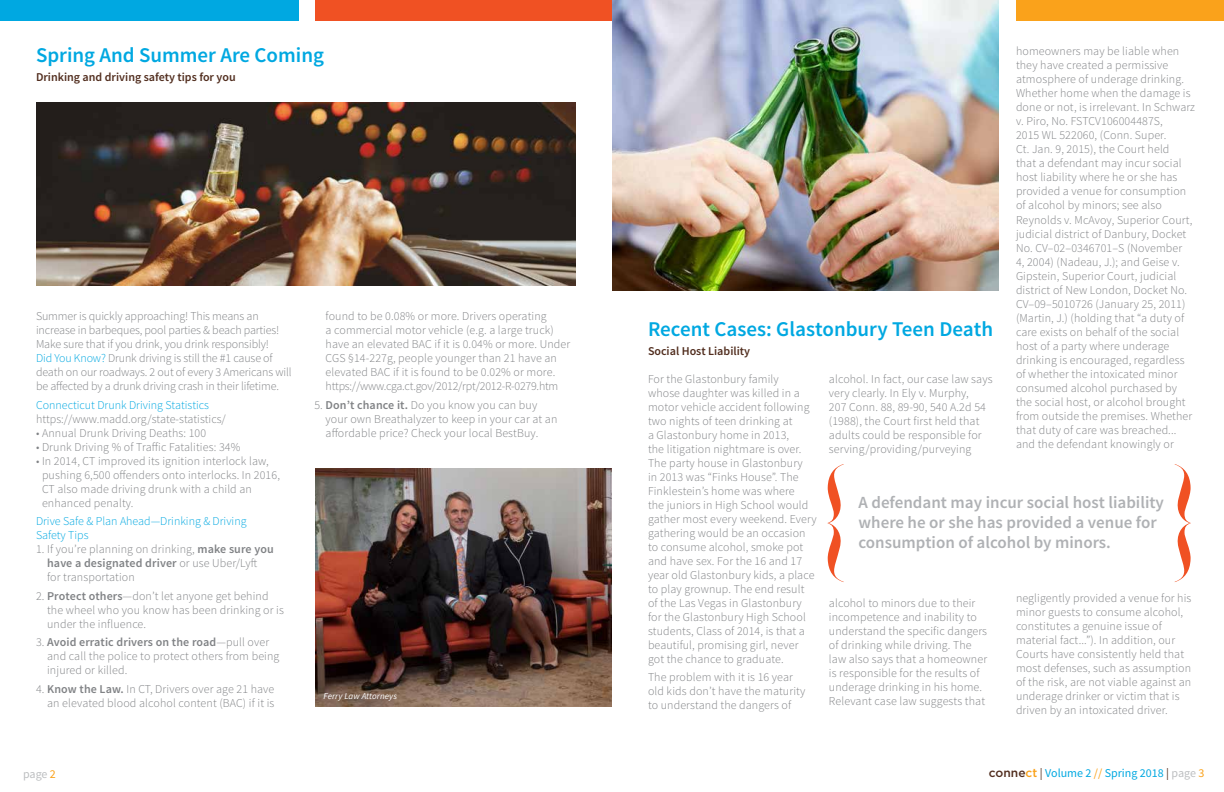
<style>
.page{position:relative;width:1224px;height:792px;background:#fff}
.page>*{position:absolute;margin:0;border:0;box-sizing:border-box;transform-origin:0 0}
.t1{font:600 21px "Source Sans Pro";color:#00a8e1}
.t2{font:600 17px/20px "Source Sans Pro";color:#afb1b4}
.t3{font:300 12px/14px "Source Sans Pro";letter-spacing:.01em;color:#808285}
.t4{font:300 12px/14px "Source Sans Pro";letter-spacing:-.01em;color:#808285}
.t5{font:300 12px/14px "Source Sans Pro";color:#00a8e1}
.t6{font:600 12px "Source Sans Pro";color:#512d1e}
.t7{font:12px "Source Sans Pro";color:#00a8e1}
.t8{font:12px "Source Sans Pro";color:#bcbec0}
.t9{font:italic 9px "Source Sans Pro";letter-spacing:.01em;color:#fff}
.s1{color:#00a8e1}
.s2{font-weight:600}
.s3{color:#faa21b}
.s4{font-family:"Gotham";font-weight:500;color:#512d1e}
.s5{font-family:"Gotham";font-weight:500;color:#faa21b}
.s6{color:#512d1e}
.s7{color:#bcbec0}
</style>
<div class="page">
<img style="left:612px;top:0;width:387px;height:291px">
<div style="left:316px;top:0;width:296px;height:20px;background:#f05123"></div>
<div style="left:1016px;top:0;width:208px;height:20px;background:#faa21b"></div>
<div style="left:0;top:0;width:298px;height:20px;background:#00a8e1"></div>
<img style="left:36px;top:102px;width:540px;height:183px">
<img style="left:315px;top:468px;width:297px;height:238px">
<svg style="left:1175px;top:464px;width:16px;height:118px"></svg>
<svg style="left:827px;top:464px;width:17px;height:118px"></svg>
<h1 class="t1" style="left:36px;top:42px;width:290px">Spring And Summer Are Coming</h1>
<p class="t6" style="left:36px;top:69px;width:201px">Drinking and driving safety tips for you</p>
<p class="t4" style="left:36px;top:309px;width:257px">Summer is quickly approaching! This means an increase in barbeques, pool parties &amp; beach parties!<br>Make sure that if you drink, you drink responsibly!<br><span class="s1">Did You Know?</span> Drunk driving is still the #1 cause of death on our roadways. 2 out of every 3 Americans will be affected by a drunk driving crash in their lifetime.</p>
<p class="t5" style="left:36px;top:398px;width:175px">Connecticut Drunk Driving Statistics</p>
<p class="t3" style="left:36px;top:412px;width:191px">https://www.madd.org/state-statistics/</p>
<p class="t3" style="left:36px;top:426px;width:172px">• Annual Drunk Driving Deaths: 100</p>
<p class="t3" style="left:36px;top:440px;width:206px">• Drunk Driving % of Traffic Fatalities: 34%</p>
<p class="t3" style="left:42px;top:454px;width:240px;text-indent:-6px">• In 2014, CT improved its ignition interlock law, pushing 6,500 offenders onto interlocks. In 2016, CT also made driving drunk with a child an enhanced penalty.</p>
<p class="t5" style="left:36px;top:514px;width:212px">Drive Safe &amp; Plan Ahead—Drinking &amp; Driving<br>Safety Tips</p>
<p class="t3" style="left:47px;top:542px;width:228px;text-indent:-11px">1. If you’re planning on drinking, <span class="s2">make sure you have a designated driver</span> or use Uber/Lyft for transportation</p>
<p class="t3" style="left:47px;top:589px;width:238px;text-indent:-11px">2. <span class="s2">Protect others</span>—don’t let anyone get behind the wheel who you know has been drinking or is under the influence.</p>
<p class="t3" style="left:47px;top:635px;width:234px;text-indent:-11px">3. <span class="s2">Avoid erratic drivers on the road</span>—pull over and call the police to protect others from being injured or killed.</p>
<p class="t3" style="left:36px;top:682px;width:240px;text-align:right">4. <span class="s2">Know the Law.</span> In CT, Drivers over age 21 have an elevated blood alcohol content (BAC) if it is</p>
<p class="t3" style="left:326px;top:309px;width:246px">found to be 0.08% or more. Drivers operating<br>a commercial motor vehicle (e.g. a large truck) have an elevated BAC if it is 0.04% or more. Under CGS §14-227g, people younger than 21 have an elevated BAC if it is found to be 0.02% or more. https://www.cga.ct.gov/2012/rpt/2012-R-0279.htm</p>
<p class="t3" style="left:326px;top:398px;width:233px;text-indent:-11px">5. <span class="s2">Don’t chance it.</span> Do you know you can buy your own Breathalyzer to keep in your car at an affordable price? Check your local BestBuy.</p>
<p class="t9" style="left:323px;top:691px;width:75px">Ferry Law Attorneys</p>
<p class="t3" style="left:1016px;top:45px;width:181px">homeowners may be liable when they have created a permissive atmosphere of underage drinking.<br>Whether home when the damage is done or not, is irrelevant. In Schwarz v. Piro, No. FSTCV106004487S,<br>2015 WL 522060, (Conn. Super.<br>Ct. Jan. 9, 2015), the Court held<br>that a defendant may incur social host liability where he or she has provided a venue for consumption of alcohol by minors; see also Reynolds v. McAvoy, Superior Court, judicial district of Danbury, Docket No. CV–02–0346701–S (November<br>4, 2004) (Nadeau, J.); and Geise v.<br>Gipstein, Superior Court, judicial district of New London, Docket No.<br>CV–09–5010726 (January 25, 2011) (Martin, J.) (holding that “a duty of care exists on behalf of the social host of a party where underage drinking is encouraged, regardless of whether the intoxicated minor consumed alcohol purchased by the social host, or alcohol brought from outside the premises. Whether that duty of care was breached... and the defendant knowingly or</p>
<h1 class="t1" style="left:648px;top:316px;width:347px">Recent Cases: Glastonbury Teen Death</h1>
<p class="t6" style="left:648px;top:344px;width:104px">Social Host Liability</p>
<p class="t3" style="left:648px;top:372px;width:170px">For the Glastonbury family<br>whose daughter was killed in a motor vehicle accident following two nights of teen drinking at<br>a Glastonbury home in 2013,<br>the litigation nightmare is over.<br>The party house in Glastonbury<br>in 2013 was “Finks House”. The<br>Finklestein’s home was where<br>the juniors in High School would gather most every weekend. Every gathering would be an occasion to consume alcohol, smoke pot and have sex. For the 16 and 17 year old Glastonbury kids, a place to play grownup. The end result of the Las Vegas in Glastonbury for the Glastonbury High School students, Class of 2014, is that a beautiful, promising girl, never got the chance to graduate.</p>
<p class="t3" style="left:648px;top:671px;width:159px">The problem with it is 16 year old kids don’t have the maturity to understand the dangers of</p>
<p class="t3" style="left:829px;top:372px;width:165px">alcohol. In fact, our case law says very clearly. In Ely v. Murphy,<br>207 Conn. 88, 89-90, 540 A.2d 54 (1988), the Court first held that adults could be responsible for serving/providing/purveying</p>
<h2 class="t2" style="left:859px;top:492px;width:307px">A defendant may incur social host liability where he or she has provided a venue for consumption of alcohol by minors.</h2>
<p class="t3" style="left:1016px;top:591px;width:177px">negligently provided a venue for his minor guests to consume alcohol, constitutes a genuine issue of material fact...”). In addition, our Courts have consistently held that most defenses, such as assumption of the risk, are not viable against an underage drinker or victim that is driven by an intoxicated driver.</p>
<p class="t3" style="left:829px;top:596px;width:160px">alcohol to minors due to their incompetence and inability to understand the specific dangers of drinking while driving. The law also says that a homeowner is responsible for the results of underage drinking in his home.<br>Relevant case law suggests that</p>
<p class="t8" style="left:23px;top:767px;width:34px">page <span class="s3">2</span></p>
<p class="t7" style="left:989px;top:766px;width:217px"><span class="s4">conne</span><span class="s5">ct</span> <span class="s6">|</span> Volume 2 <span class="s3">//</span> Spring 2018 <span class="s6">|</span> <span class="s7">page</span> <span class="s3">3</span></p>
</div>
